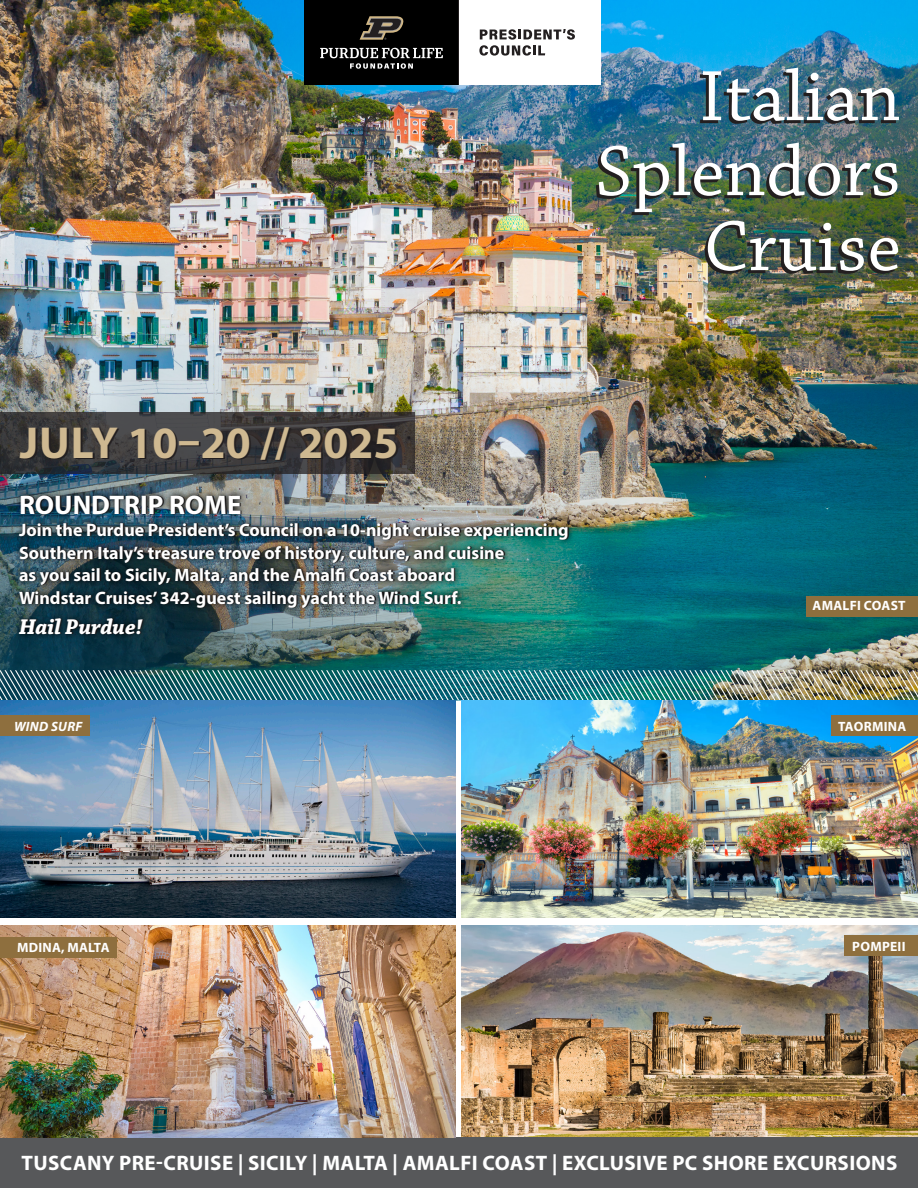
<style>
.page{position:relative;width:918px;height:1188px;background:#fff}
.page>*{position:absolute;margin:0;border:0;box-sizing:border-box;transform-origin:0 0}
.t1{font:75px/75px "Chaparral Pro";color:#fff;text-align:right}
.t2{font:700 45px "Myriad Pro";color:#cfb991}
.t3{font:700 27px "Myriad Pro";color:#fff}
.t4{font:italic 700 22.5px "Chaparral Pro";color:#fff}
.t5{font:700 21px "Myriad Pro";letter-spacing:.02em;color:#fff}
.t6{font:700 18px "Myriad Pro";color:#fff}
.t7{font:700 13.5px "Myriad Pro";letter-spacing:.02em;color:#fff}
.t8{font:italic 700 13.5px "Myriad Pro";letter-spacing:.02em;color:#fff}
</style>
<div class="page">
<img style="left:462px;top:925px;width:456px;height:213px">
<div style="left:845px;top:935px;width:73px;height:21px;background:#8e6f3e"></div>
<div style="left:0;top:1138px;width:918px;height:50px;background:#57585a"></div>
<img style="left:0;top:0;width:918px;height:670px">
<div style="left:806px;top:596px;width:112px;height:21px;background:#8e6f3e"></div>
<img style="left:0;top:670px;width:918px;height:30px">
<img style="left:462px;top:700px;width:456px;height:218px">
<div style="left:831px;top:716px;width:87px;height:20px;background:#8e6f3e"></div>
<img style="left:0;top:700px;width:455px;height:218px">
<div style="left:0;top:716px;width:89px;height:20px;background:#8e6f3e"></div>
<div style="left:459px;top:0;width:142px;height:84px;background:#fff"></div>
<div style="left:305px;top:0;width:153px;height:85px;background:#000"></div>
<svg style="left:320px;top:48px;width:123px;height:21px"></svg>
<svg style="left:360px;top:16px;width:44px;height:24px"></svg>
<svg style="left:479px;top:29px;width:96px;height:27px"></svg>
<svg style="left:0;top:412px;width:415px;height:62px;background:#3a383a"></svg>
<img style="left:14px;top:489px;width:560px;height:151px">
<img style="left:0;top:925px;width:455px;height:213px">
<div style="left:0;top:937px;width:117px;height:21px;background:#8e6f3e"></div>
<p class="t1" style="left:596px;top:62px;width:307px">Italian<br>Splendors<br>Cruise</p>
<p class="t2" style="left:20px;top:413px;width:380px">JULY 10–20 // 2025</p>
<p class="t3" style="left:19px;top:487px;width:224px">ROUNDTRIP ROME</p>
<p class="t6" style="left:19px;top:519px;width:551px">Join the Purdue President’s Council on a 10-night cruise experiencing</p>
<p class="t6" style="left:19px;top:541px;width:487px">Southern Italy’s treasure trove of history, culture, and cuisine</p>
<p class="t6" style="left:19px;top:564px;width:438px">as you sail to Sicily, Malta, and the Amalfi Coast aboard</p>
<p class="t6" style="left:19px;top:586px;width:444px">Windstar Cruises’ 342-guest sailing yacht the Wind Surf.</p>
<p class="t4" style="left:19px;top:613px;width:125px">Hail Purdue!</p>
<p class="t7" style="left:813px;top:597px;width:95px">AMALFI COAST</p>
<p class="t8" style="left:14px;top:717px;width:70px">WIND SURF</p>
<p class="t7" style="left:838px;top:717px;width:69px">TAORMINA</p>
<p class="t7" style="left:17px;top:939px;width:94px">MDINA, MALTA</p>
<p class="t7" style="left:852px;top:937px;width:55px">POMPEII</p>
<p class="t5" style="left:22px;top:1149px;width:877px">TUSCANY PRE-CRUISE | SICILY | MALTA | AMALFI COAST | EXCLUSIVE PC SHORE EXCURSIONS</p>
</div>
